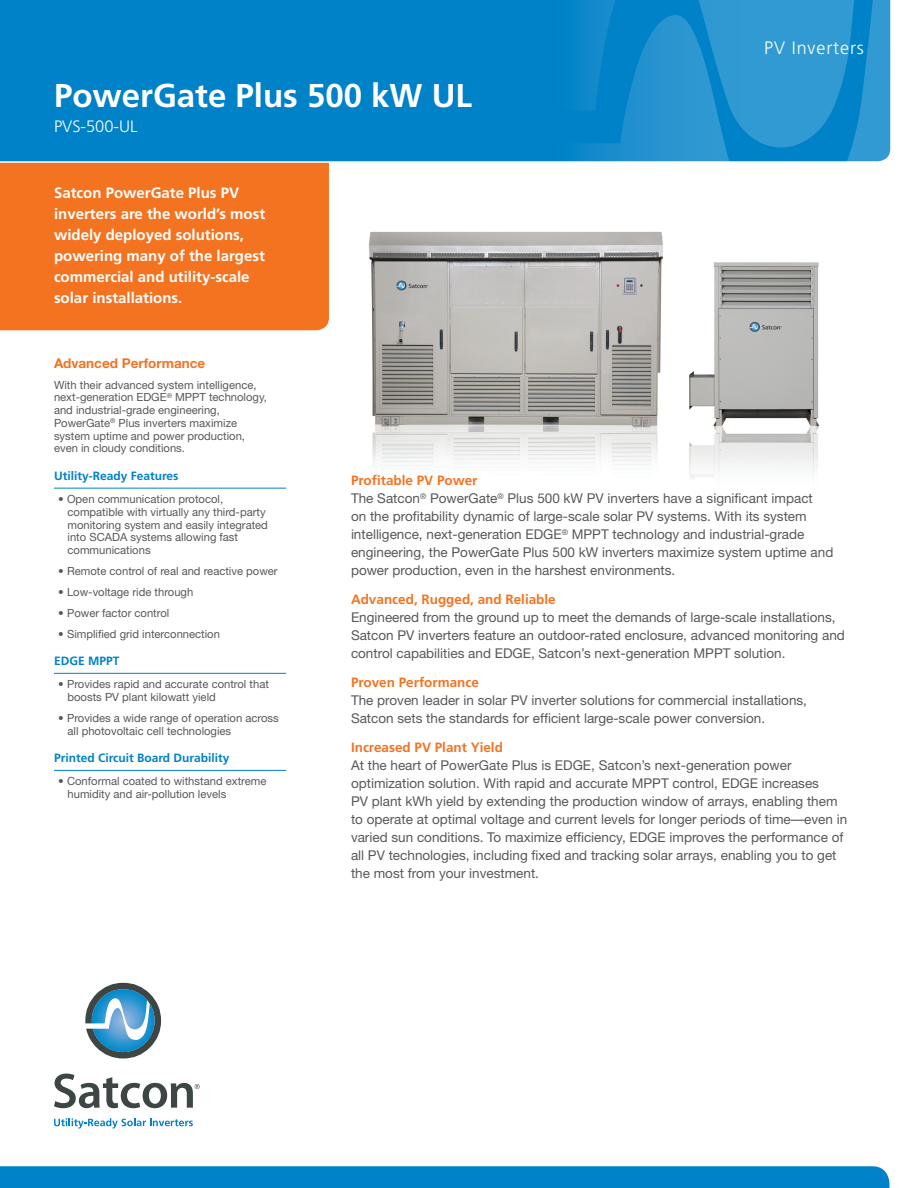
<style>
.page{position:relative;width:918px;height:1188px;background:#fff}
.page>*{position:absolute;margin:0;border:0;box-sizing:border-box;transform-origin:0 0}
.t1{font:700 33px "Frutiger";color:#fff}
.L2_Header{font:300 18px "Frutiger";letter-spacing:.05em;color:#fff}
.t2{font:300 16.5px "Frutiger";color:#fff}
.t3{font:700 15px/21px "Frutiger";color:#fff}
.BODY{font:13.5px/18px "Helvetica Neue";color:#57585a}
.SUBHEAD-ORANGE{font:700 13.5px "Frutiger";color:#f47321}
.SIDEBAR_HEADER-orang{font:700 13.5px "Helvetica Neue";color:#f47321}
.SIDEBAR_HEADER{font:700 12px "Frutiger";color:#0082c8}
.SIDEBAR_BULLETS{font:11.25px/12.8px "Helvetica Neue";color:#57585a}
</style>
<div class="page">
<img style="left:368px;top:231px;width:295px;height:235px">
<img style="left:689px;top:262px;width:130px;height:217px">
<div style="left:0;top:164px;width:329px;height:167px;background:#f47321"></div>
<svg style="left:0;top:0;width:891px;height:164px;background:#0f88ca"></svg>
<div style="left:0;top:1166px;width:890px;height:22px;background:#0082c8"></div>
<svg style="left:54px;top:1074px;width:146px;height:34px"></svg>
<svg style="left:54px;top:1118px;width:139px;height:11px"></svg>
<svg style="left:85px;top:983px;width:76px;height:75px"></svg>
<hr style="left:54px;top:488px;width:232px;height:1px;background:#0082c8">
<hr style="left:54px;top:673px;width:232px;height:1px;background:#0082c8">
<hr style="left:54px;top:770px;width:232px;height:1px;background:#0082c8">
<p class="t1" style="left:54px;top:76px;width:420px">PowerGate Plus 500 kW UL</p>
<p class="t2" style="left:54px;top:117px;width:85px">PVS-500-UL</p>
<p class="t3" style="left:54px;top:183px;width:213px">Satcon PowerGate Plus PV inverters are the world’s most widely deployed solutions, powering many of the largest commercial and utility-scale</p>
<p class="t3" style="left:54px;top:288px;width:130px">solar installations.</p>
<p class="L2_Header" style="left:764px;top:38px;width:101px">PV Inverters</p>
<p class="SIDEBAR_HEADER-orang" style="left:54px;top:355px;width:153px">Advanced Performance</p>
<p class="SIDEBAR_BULLETS" style="left:54px;top:378px;width:204px">With their advanced system intelligence,</p>
<p class="SIDEBAR_BULLETS" style="left:54px;top:391px;width:214px">next-generation EDGE<sup>®</sup> MPPT technology,</p>
<p class="SIDEBAR_BULLETS" style="left:54px;top:404px;width:167px">and industrial-grade engineering,</p>
<p class="SIDEBAR_BULLETS" style="left:54px;top:416px;width:185px">PowerGate<sup>®</sup> Plus inverters maximize</p>
<p class="SIDEBAR_BULLETS" style="left:54px;top:429px;width:193px">system uptime and power production,</p>
<p class="SIDEBAR_BULLETS" style="left:54px;top:442px;width:133px">even in cloudy conditions.</p>
<p class="SIDEBAR_HEADER" style="left:54px;top:468px;width:126px">Utility-Ready Features</p>
<p class="SIDEBAR_BULLETS" style="left:68px;top:492px;width:202px;text-indent:-9px">• Open communication protocol, compatible with virtually any third-party monitoring system and easily integrated into SCADA systems allowing fast communications</p>
<p class="SIDEBAR_BULLETS" style="left:58px;top:564px;width:221px">• Remote control of real and reactive power</p>
<p class="SIDEBAR_BULLETS" style="left:58px;top:585px;width:137px">• Low-voltage ride through</p>
<p class="SIDEBAR_BULLETS" style="left:58px;top:606px;width:113px">• Power factor control</p>
<p class="SIDEBAR_BULLETS" style="left:58px;top:627px;width:163px">• Simplified grid interconnection</p>
<p class="SIDEBAR_HEADER" style="left:54px;top:654px;width:67px">EDGE MPPT</p>
<p class="SIDEBAR_BULLETS" style="left:68px;top:678px;width:203px;text-indent:-9px">• Provides rapid and accurate control that boosts PV plant kilowatt yield</p>
<p class="SIDEBAR_BULLETS" style="left:68px;top:711px;width:213px;text-indent:-9px">• Provides a wide range of operation across all photovoltaic cell technologies</p>
<p class="SIDEBAR_HEADER" style="left:54px;top:751px;width:177px">Printed Circuit Board Durability</p>
<p class="SIDEBAR_BULLETS" style="left:68px;top:775px;width:200px;text-indent:-9px">• Conformal coated to withstand extreme humidity and air-pollution levels</p>
<p class="SUBHEAD-ORANGE" style="left:351px;top:473px;width:128px">Profitable PV Power</p>
<p class="BODY" style="left:351px;top:489px;width:484px">The Satcon<sup>®</sup> PowerGate<sup>®</sup> Plus 500 kW PV inverters have a significant impact<br>on the profitability dynamic of large-scale solar PV systems. With its system intelligence, next-generation EDGE<sup>®</sup> MPPT technology and industrial-grade engineering, the PowerGate Plus 500 kW inverters maximize system uptime and power production, even in the harshest environments.</p>
<p class="SUBHEAD-ORANGE" style="left:351px;top:591px;width:206px">Advanced, Rugged, and Reliable</p>
<p class="BODY" style="left:351px;top:608px;width:495px">Engineered from the ground up to meet the demands of large-scale installations,<br>Satcon PV inverters feature an outdoor-rated enclosure, advanced monitoring and control capabilities and EDGE, Satcon’s next-generation MPPT solution.</p>
<p class="SUBHEAD-ORANGE" style="left:351px;top:674px;width:130px">Proven Performance</p>
<p class="BODY" style="left:351px;top:691px;width:458px">The proven leader in solar PV inverter solutions for commercial installations,<br>Satcon sets the standards for efficient large-scale power conversion.</p>
<p class="SUBHEAD-ORANGE" style="left:351px;top:739px;width:153px">Increased PV Plant Yield</p>
<p class="BODY" style="left:351px;top:756px;width:498px">At the heart of PowerGate Plus is EDGE, Satcon’s next-generation power optimization solution. With rapid and accurate MPPT control, EDGE increases<br>PV plant kWh yield by extending the production window of arrays, enabling them to operate at optimal voltage and current levels for longer periods of time—even in varied sun conditions. To maximize efficiency, EDGE improves the performance of all PV technologies, including fixed and tracking solar arrays, enabling you to get the most from your investment.</p>
</div>
